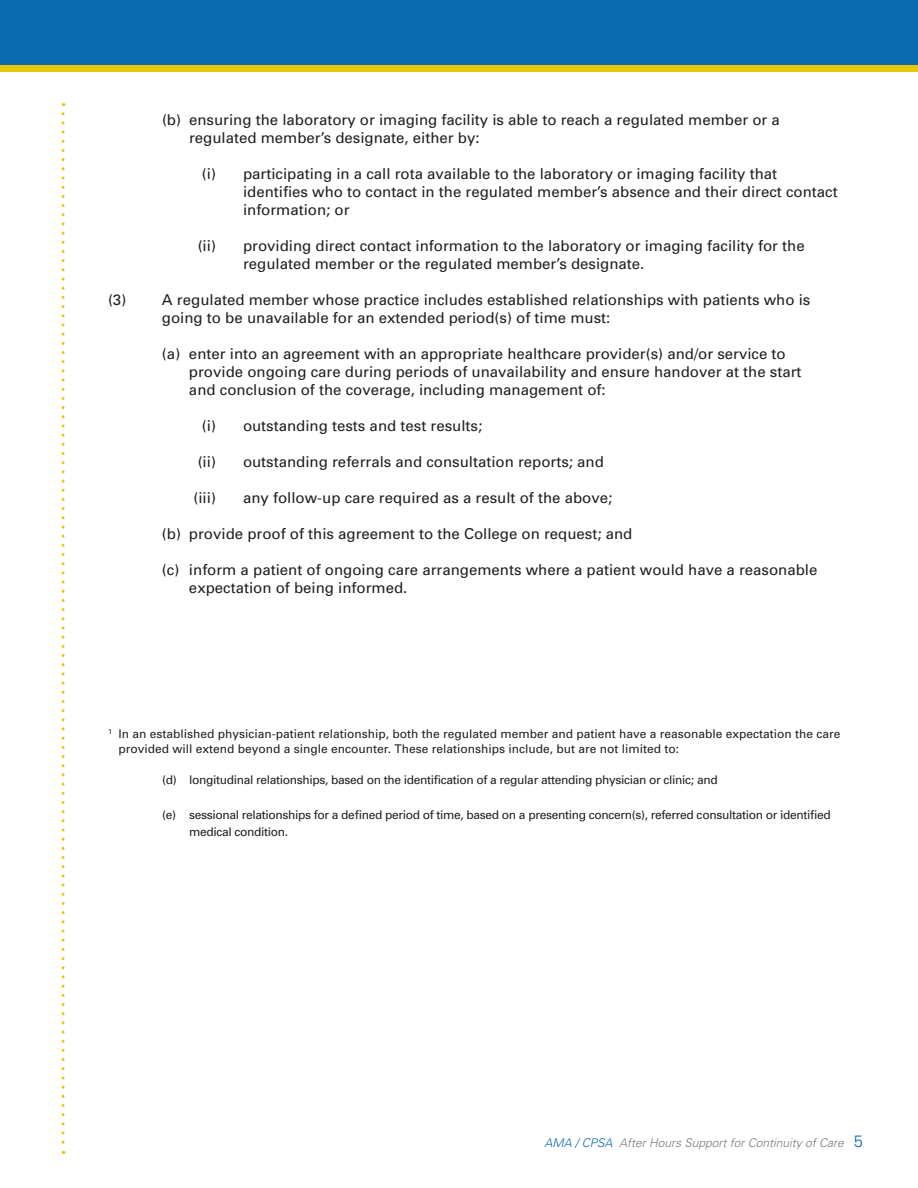
<style>
.page{position:relative;width:918px;height:1188px;background:#fff}
.page>*{position:absolute;margin:0;border:0;box-sizing:border-box;transform-origin:0 0}
.t1{font:15px/18px "Univers";color:#231f20}
.t2{font:12px/17.1px "Univers";letter-spacing:-.025em;color:#231f20}
.t3{font:12px/14.4px "Univers";color:#231f20}
.t4{font:italic 300 12px "Univers";color:#76787b}
.s1{color:#096cb1}
.s2{font-style:normal;font-size:16.5px;color:#096cb1}
</style>
<div class="page">
<svg style="left:62px;top:114px;width:3px;height:1040px"></svg>
<div style="left:0;top:14px;width:918px;height:58px;background:#e8c908"></div>
<div style="left:0;top:0;width:918px;height:64px;background:#096cb1"></div>
<p class="t1" style="left:189px;top:110px;width:592px;text-indent:-27px">(b) ensuring the laboratory or imaging facility is able to reach a regulated member or a regulated member’s designate, either by:</p>
<p class="t1" style="left:243px;top:164px;width:596px;text-indent:-41px">(i) participating in a call rota available to the laboratory or imaging facility that identifies who to contact in the regulated member’s absence and their direct contact information; or</p>
<p class="t1" style="left:243px;top:236px;width:563px;text-indent:-45px">(ii) providing direct contact information to the laboratory or imaging facility for the regulated member or the regulated member’s designate.</p>
<p class="t1" style="left:162px;top:290px;width:650px;text-indent:-54px">(3) A regulated member whose practice includes established relationships with patients who is going to be unavailable for an extended period(s) of time must:</p>
<p class="t1" style="left:189px;top:344px;width:614px;text-indent:-27px">(a) enter into an agreement with an appropriate healthcare provider(s) and/or service to provide ongoing care during periods of unavailability and ensure handover at the start and conclusion of the coverage, including management of:</p>
<p class="t1" style="left:202px;top:416px;width:282px">(i) outstanding tests and test results;</p>
<p class="t1" style="left:198px;top:452px;width:408px">(ii) outstanding referrals and consultation reports; and</p>
<p class="t1" style="left:194px;top:488px;width:24px">(iii)</p>
<p class="t1" style="left:243px;top:488px;width:371px">any follow-up care required as a result of the above;</p>
<p class="t1" style="left:162px;top:524px;width:472px">(b) provide proof of this agreement to the College on request; and</p>
<p class="t1" style="left:189px;top:560px;width:630px;text-indent:-27px">(c) inform a patient of ongoing care arrangements where a patient would have a reasonable expectation of being informed.</p>
<p class="t3" style="left:118px;top:727px;width:724px;text-indent:-10px"><sup>1</sup> In an established physician-patient relationship, both the regulated member and patient have a reasonable expectation the care provided will extend beyond a single encounter. These relationships include, but are not limited to:</p>
<p class="t2" style="left:162px;top:771px;width:557px">(d) longitudinal relationships, based on the identification of a regular attending physician or clinic; and</p>
<p class="t2" style="left:189px;top:805px;width:643px;text-indent:-27px">(e) sessional relationships for a defined period of time, based on a presenting concern(s), referred consultation or identified medical condition.</p>
<p class="t4" style="left:544px;top:1136px;width:320px"><span class="s1">AMA / CPSA</span> After Hours Support for Continuity of Care <span class="s2">5</span></p>
</div>
